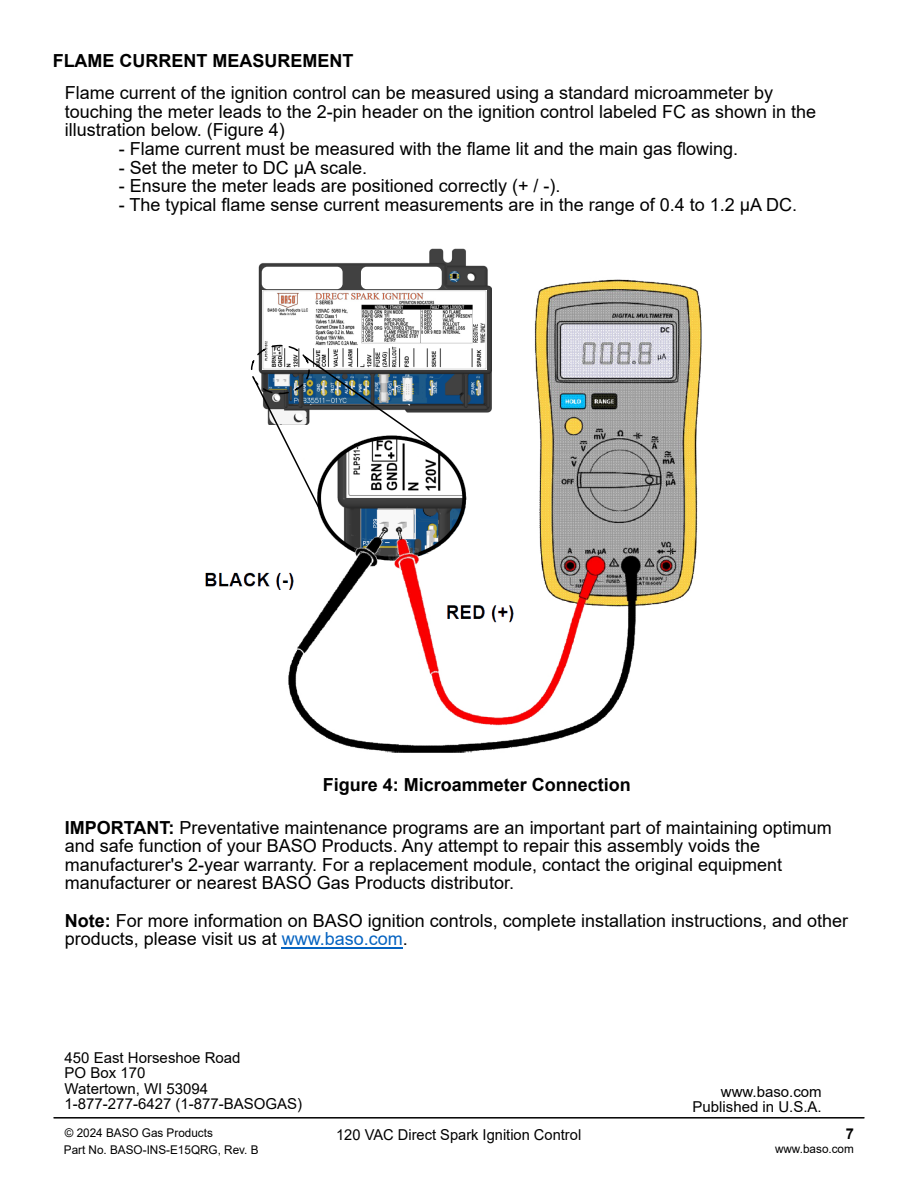
<style>
.page{position:relative;width:918px;height:1188px;background:#fff}
.page>*{position:absolute;margin:0;border:0;box-sizing:border-box;transform-origin:0 0}
.t1{font:18px/18.6px "Arial";color:#000}
.t2{font:700 18px "Arial";color:#000}
.t3{font:15px/15.5px "Arial";color:#000;text-align:right}
.t4{font:700 15px "Arial";color:#000}
.t5{font:12px "Arial";color:#000}
.s1{font-weight:700}
.s2{color:#0563c1}
</style>
<div class="page">
<hr style="left:54px;top:1117px;width:810px;height:2px;background:#000">
<hr style="left:282px;top:947px;width:121px;height:1px;background:#0563c1">
<img style="left:429px;top:248px;width:37px;height:12px">
<img style="left:205px;top:260px;width:497px;height:493px">
<svg style="left:254px;top:354px;width:181px;height:158px"></svg>
<div style="left:251px;top:345px;width:59px;height:49px;border:2px dashed #000;border-radius:50%"></div>
<p class="t2" style="left:53px;top:54px;width:302px">FLAME CURRENT MEASUREMENT</p>
<p class="t1" style="left:65px;top:85px;width:753px">Flame current of the ignition control can be measured using a standard microammeter by touching the meter leads to the 2-pin header on the ignition control labeled FC as shown in the illustration below. (Figure 4)</p>
<p class="t1" style="left:119px;top:141px;width:621px">- Flame current must be measured with the flame lit and the main gas flowing.</p>
<p class="t1" style="left:119px;top:160px;width:250px">- Set the meter to DC µA scale.</p>
<p class="t1" style="left:119px;top:178px;width:443px">- Ensure the meter leads are positioned correctly (+ / -).</p>
<p class="t1" style="left:119px;top:197px;width:680px">- The typical flame sense current measurements are in the range of 0.4 to 1.2 µA DC.</p>
<p class="t2" style="left:323px;top:778px;width:310px">Figure 4: Microammeter Connection</p>
<p class="t1" style="left:65px;top:820px;width:769px"><span class="s1">IMPORTANT:</span> Preventative maintenance programs are an important part of maintaining optimum and safe function of your BASO Products. Any attempt to repair this assembly voids the manufacturer's 2-year warranty. For a replacement module, contact the original equipment manufacturer or nearest BASO Gas Products distributor.</p>
<p class="t1" style="left:65px;top:913px;width:785px"><span class="s1">Note:</span> For more information on BASO ignition controls, complete installation instructions, and other products, please visit us at <span class="s2">www.baso.com</span>.</p>
<p class="t3" style="left:65px;top:1051px;width:239px;text-align:left">450 East Horseshoe Road<br>PO Box 170<br>Watertown, WI 53094<br>1-877-277-6427 (1-877-BASOGAS)</p>
<p class="t5" style="left:65px;top:1129px;width:150px">© 2024 BASO Gas Products</p>
<p class="t3" style="left:336px;top:1128px;width:247px">120 VAC Direct Spark Ignition Control</p>
<p class="t5" style="left:64px;top:1145px;width:196px">Part No. BASO-INS-E15QRG, Rev. B</p>
<p class="t3" style="left:693px;top:1085px;width:131px">www.baso.com<br>Published in U.S.A.</p>
<p class="t4" style="left:846px;top:1128px;width:10px">7</p>
<p class="t5" style="left:775px;top:1145px;width:80px">www.baso.com</p>
</div>
